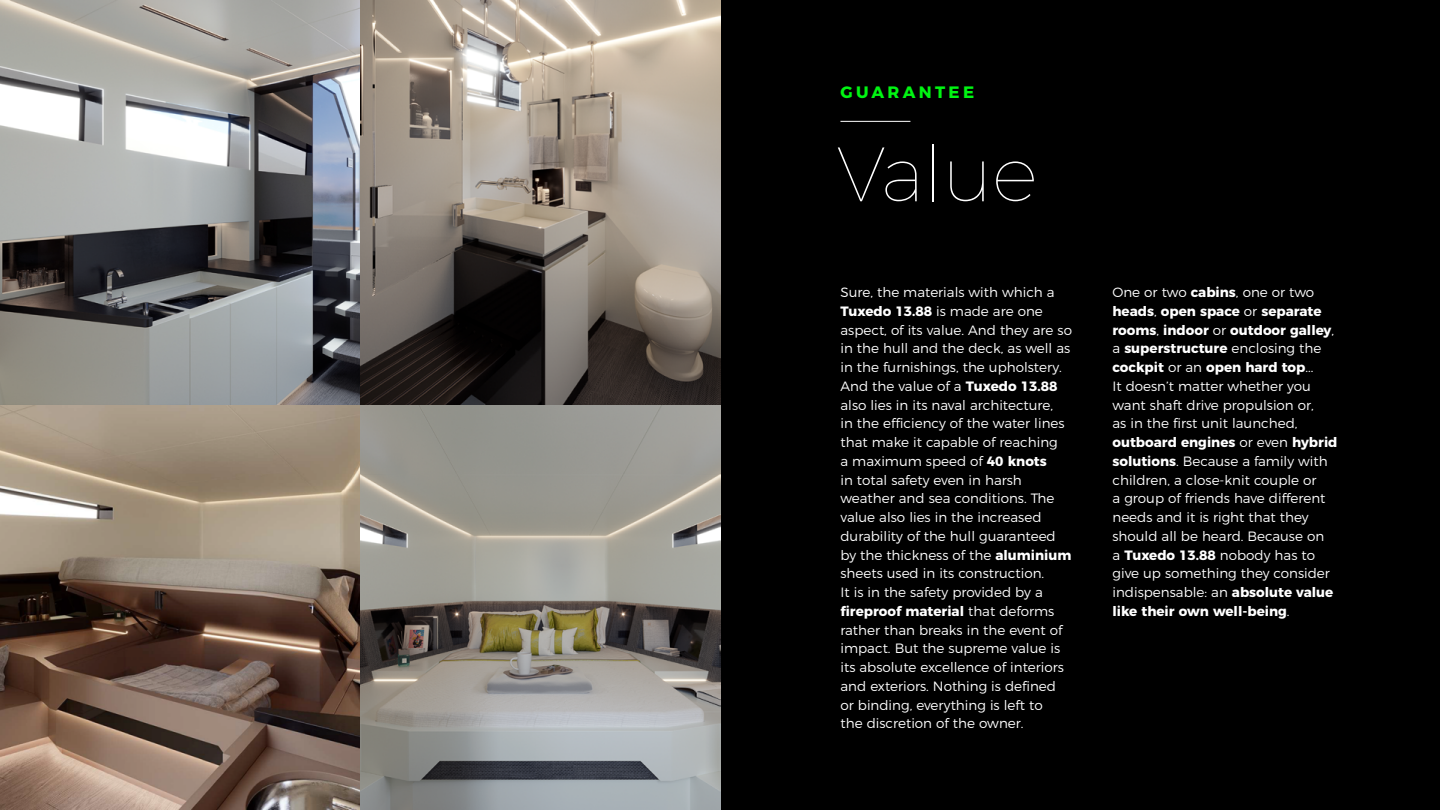
<style>
.page{position:relative;width:1440px;height:810px;background:#fff}
.page>*{position:absolute;margin:0;border:0;box-sizing:border-box;transform-origin:0 0}
.t1{font:100 77.03px "Montserrat";color:#fff}
.t2{font:700 16.5px "Montserrat";letter-spacing:.2em;color:#00f512}
.t3{font:300 13.5px/18.8px "Montserrat";color:#fff}
.s1{font-weight:700}
</style>
<div class="page">
<div style="left:716px;top:0;width:724px;height:810px;background:#000"></div>
<img style="left:0;top:0;width:720px;height:810px">
<hr style="left:840px;top:121px;width:70px;height:1px;background:#fff">
<p class="t2" style="left:840px;top:78px;width:135px">GUARANTEE</p>
<h1 class="t1" style="left:837px;top:116px;width:202px">Value</h1>
<p class="t3" style="left:840px;top:282px;width:233px">Sure, the materials with which a<br><span class="s1">Tuxedo 13.88</span> is made are one aspect, of its value. And they are so in the hull and the deck, as well as in the furnishings, the upholstery.<br>And the value of a <span class="s1">Tuxedo 13.88 </span>also lies in its naval architecture,<br>in the efficiency of the water lines that make it capable of reaching<br>a maximum speed of <span class="s1">40 knots<br></span>in total safety even in harsh weather and sea conditions. The value also lies in the increased durability of the hull guaranteed by the thickness of the <span class="s1">aluminium </span>sheets used in its construction.<br>It is in the safety provided by a <span class="s1">fireproof material</span> that deforms rather than breaks in the event of impact. But the supreme value is its absolute excellence of interiors and exteriors. Nothing is defined or binding, everything is left to<br>the discretion of the owner.</p>
<p class="t3" style="left:1112px;top:282px;width:227px">One or two <span class="s1">cabins</span>, one or two <span class="s1">heads</span>, <span class="s1">open space</span> or <span class="s1">separate rooms</span>, <span class="s1">indoor</span> or <span class="s1">outdoor galley</span>, a <span class="s1">superstructure</span> enclosing the <span class="s1">cockpit</span> or an <span class="s1">open hard top</span>...<br>It doesn’t matter whether you want shaft drive propulsion or,<br>as in the first unit launched, <span class="s1">outboard engines</span> or even <span class="s1">hybrid solutions</span>. Because a family with children, a close-knit couple or<br>a group of friends have different needs and it is right that they should all be heard. Because on<br>a <span class="s1">Tuxedo 13.88</span> nobody has to give up something they consider indispensable: an <span class="s1">absolute value like their own well-being</span>.</p>
</div>
